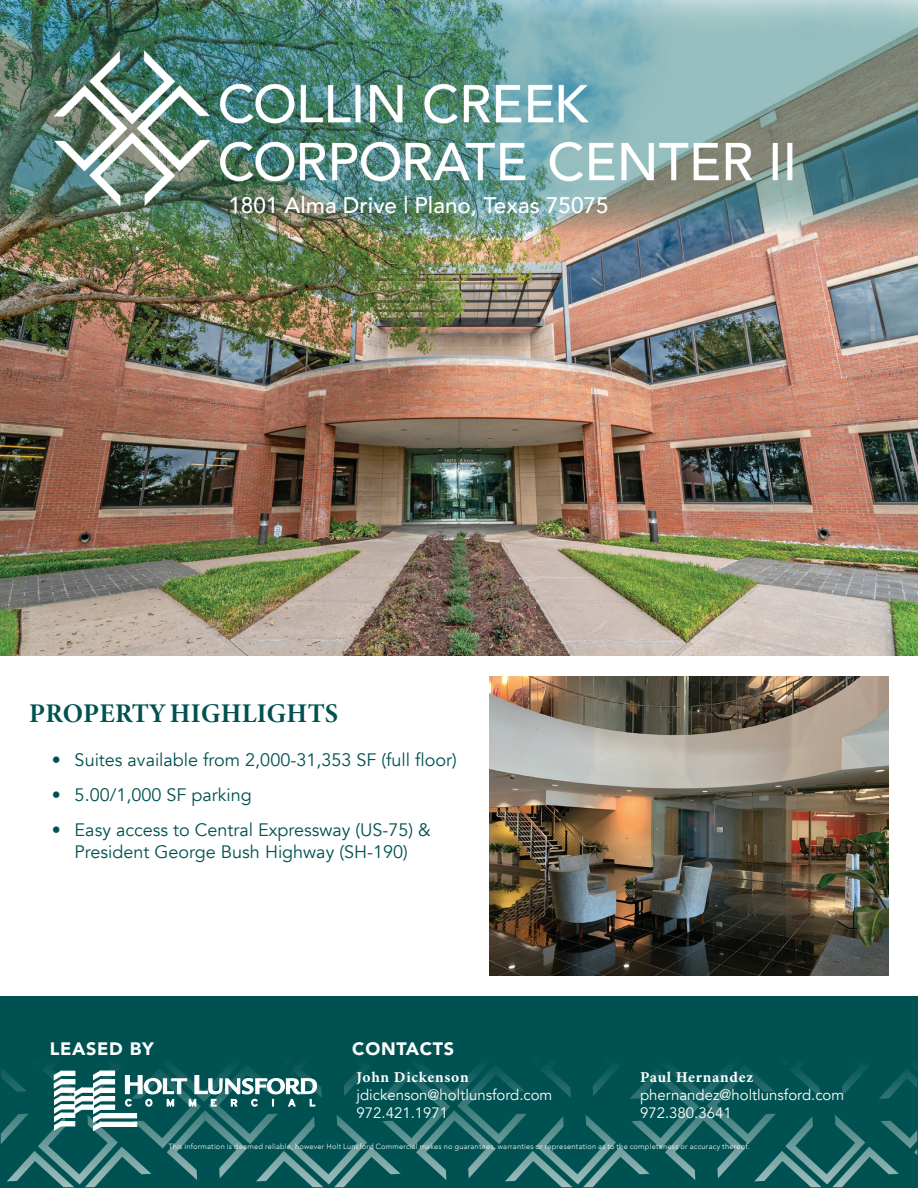
<style>
.page{position:relative;width:918px;height:1188px;background:#fff}
.page>*{position:absolute;margin:0;border:0;box-sizing:border-box;transform-origin:0 0}
.t1{font:27px "Minion Variable Concept";letter-spacing:.005em;color:#005252}
.t2{font:500 22.5px "Avenir";color:#fff}
.t3{font:18px/21.6px "Avenir";color:#005252;text-align:center}
.t4{font:900 18px "Avenir";letter-spacing:.04em;color:#fff}
.t5{font:15px/18px "Avenir";color:#fff}
.t6{font:15px "Minion Variable Concept";letter-spacing:.045em;color:#fff}
.t7{font:300 7.5px "Avenir";letter-spacing:.03em;color:#fff}
.s1{font-weight:400}
</style>
<div class="page">
<img style="left:3px;top:996px;width:912px;height:189px">
<div style="left:0;top:993px;width:918px;height:195px;border:2px solid #005252"></div>
<hr style="left:61px;top:1088px;width:14px;height:4px;background:#fff">
<svg style="left:62px;top:1096px;width:13px;height:5px"></svg>
<hr style="left:61px;top:1105px;width:14px;height:4px;background:#fff">
<hr style="left:61px;top:1113px;width:14px;height:4px;background:#fff">
<hr style="left:61px;top:1122px;width:14px;height:4px;background:#fff">
<svg style="left:101px;top:1088px;width:14px;height:5px"></svg>
<hr style="left:61px;top:1080px;width:14px;height:4px;background:#fff">
<hr style="left:100px;top:1080px;width:15px;height:4px;background:#fff">
<svg style="left:54px;top:1071px;width:8px;height:59px"></svg>
<div style="left:61px;top:1071px;width:14px;height:5px;background:#fff"></div>
<svg style="left:101px;top:1096px;width:14px;height:5px"></svg>
<hr style="left:100px;top:1105px;width:15px;height:4px;background:#fff">
<hr style="left:100px;top:1114px;width:37px;height:4px;background:#fff">
<svg style="left:93px;top:1071px;width:8px;height:60px"></svg>
<svg style="left:100px;top:1122px;width:37px;height:5px"></svg>
<svg style="left:82px;top:1096px;width:12px;height:5px"></svg>
<hr style="left:82px;top:1105px;width:12px;height:4px;background:#fff">
<svg style="left:75px;top:1088px;width:7px;height:26px"></svg>
<hr style="left:82px;top:1088px;width:12px;height:4px;background:#fff">
<svg style="left:125px;top:1075px;width:192px;height:34px"></svg>
<img style="left:0;top:232px;width:918px;height:424px">
<img style="left:0;top:0;width:20px;height:232px">
<img style="left:20px;top:0;width:898px;height:232px">
<div style="left:0;top:657px;width:918px;height:339px;background:#fff"></div>
<img style="left:490px;top:677px;width:399px;height:299px">
<img style="left:28px;top:30px;width:800px;height:192px">
<h2 class="t2" style="left:228px;top:185px;width:382px">1801 Alma Drive | Plano, Texas 75075</h2>
<h1 class="t1" style="left:29px;top:695px;width:311px">PROPERTY HIGHLIGHTS</h1>
<h3 class="t3" style="left:52px;top:749px;width:406px">• Suites available from 2,000-31,353 SF (full floor)</h3>
<h3 class="t3" style="left:52px;top:784px;width:201px">• 5.00/1,000 SF parking</h3>
<h3 class="t3" style="left:52px;top:819px;width:380px">• Easy access to Central Expressway (US-75) &amp;<br>President George Bush Highway (SH-190)</h3>
<h3 class="t4" style="left:50px;top:1033px;width:106px">LEASED BY</h3>
<h3 class="t4" style="left:352px;top:1033px;width:104px">CONTACTS</h3>
<h3 class="t6" style="left:357px;top:1066px;width:114px">John Dickenson</h3>
<h3 class="t5" style="left:357px;top:1086px;width:197px">jdickenson@holtlunsford.com<br>972.421.1971</h3>
<h3 class="t6" style="left:640px;top:1066px;width:115px">Paul Hernandez</h3>
<h3 class="t5" style="left:640px;top:1086px;width:206px">phernandez@holtlunsford.com<br>972.380.3641</h3>
<p class="t7" style="left:168px;top:1142px;width:583px">This information is deemed reliable, however Holt Lunsford Commercial makes no guarantees, warranties or representation as to the completeness or accuracy <span class="s1">thereof.</span></p>
</div>
